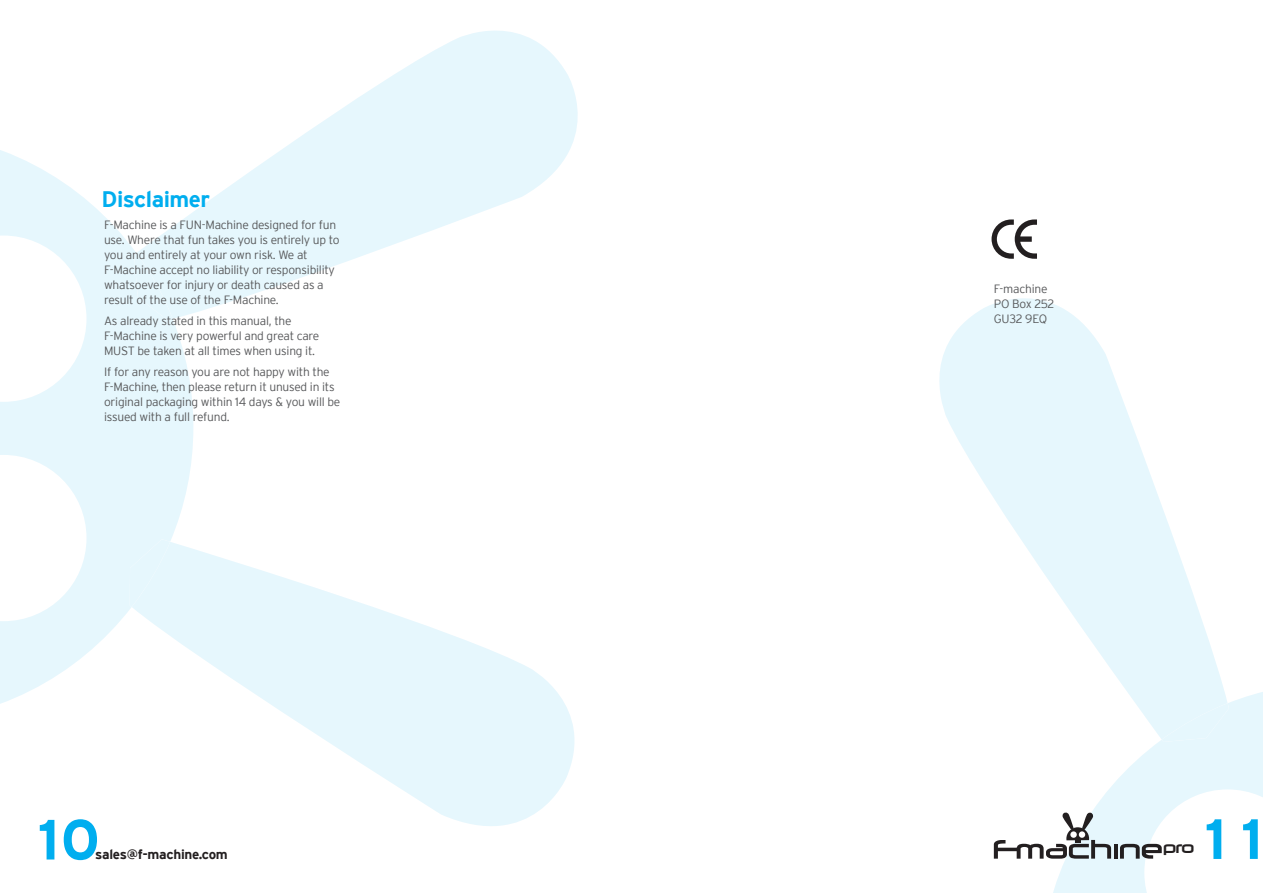
<style>
.page{position:relative;width:1263px;height:893px;background:#fff}
.page>*{position:absolute;margin:0;border:0;box-sizing:border-box;transform-origin:0 0}
.t1{font:700 56.55px "Interstate";color:#00aeef}
.t2{font:700 22.5px "Interstate";letter-spacing:-.02em;color:#00aeef}
.t3{font:14.7px "Neuropolitical";color:#231f20}
.t4{font:700 13.5px "Interstate";letter-spacing:-.02em;color:#231f20}
.t5{font:300 12px/15px "Interstate";letter-spacing:-.02em;color:#57585a}
</style>
<div class="page">
<svg style="left:193px;top:31px;width:385px;height:282px;fill:#e6f7fd"></svg>
<svg style="left:193px;top:549px;width:382px;height:277px;fill:#e6f7fd"></svg>
<svg style="left:0;top:150px;width:193px;height:554px;fill:#e6f7fd"></svg>
<div style="left:134px;top:253px;width:39px;height:67px;background:#e6f7fd"></div>
<div style="left:130px;top:539px;width:40px;height:68px;background:#e6f7fd"></div>
<svg style="left:939px;top:298px;width:283px;height:384px;fill:#e6f7fd"></svg>
<svg style="left:1053px;top:682px;width:210px;height:211px"></svg>
<div style="left:1162px;top:703px;width:67px;height:39px;background:#e6f7fd"></div>
<hr style="left:1114px;top:844px;width:3px;height:15px;background:#231f20">
<svg style="left:1120px;top:844px;width:42px;height:15px"></svg>
<svg style="left:994px;top:811px;width:117px;height:48px"></svg>
<div style="left:1079px;top:831px;width:6px;height:7px;background:#fff;border-radius:50%"></div>
<svg style="left:1070px;top:831px;width:7px;height:7px"></svg>
<svg style="left:991px;top:219px;width:46px;height:40px"></svg>
<h2 class="t2" style="left:102px;top:186px;width:110px">Disclaimer</h2>
<p class="t5" style="left:104px;top:217px;width:237px">F-Machine is a FUN-Machine designed for fun use. Where that fun takes you is entirely up to you and entirely at your own risk. We at F-Machine accept no liability or responsibility whatsoever for injury or death caused as a result of the use of the F-Machine.</p>
<p class="t5" style="left:104px;top:313px;width:217px">As already stated in this manual, the<br>F-Machine is very powerful and great care<br>MUST be taken at all times when using it.</p>
<p class="t5" style="left:104px;top:365px;width:238px">If for any reason you are not happy with the F-Machine, then please return it unused in its original packaging within 14 days &amp; you will be issued with a full refund.</p>
<h1 class="t1" style="left:30px;top:808px;width:71px">10</h1>
<p class="t4" style="left:95px;top:847px;width:134px">sales@f-machine.com</p>
<p class="t5" style="left:994px;top:281px;width:62px">F-machine<br>PO Box 252<br>GU32 9EQ</p>
<p class="t3" style="left:1163px;top:838px;width:33px">pro</p>
<h1 class="t1" style="left:1196px;top:807px;width:75px">11</h1>
</div>
